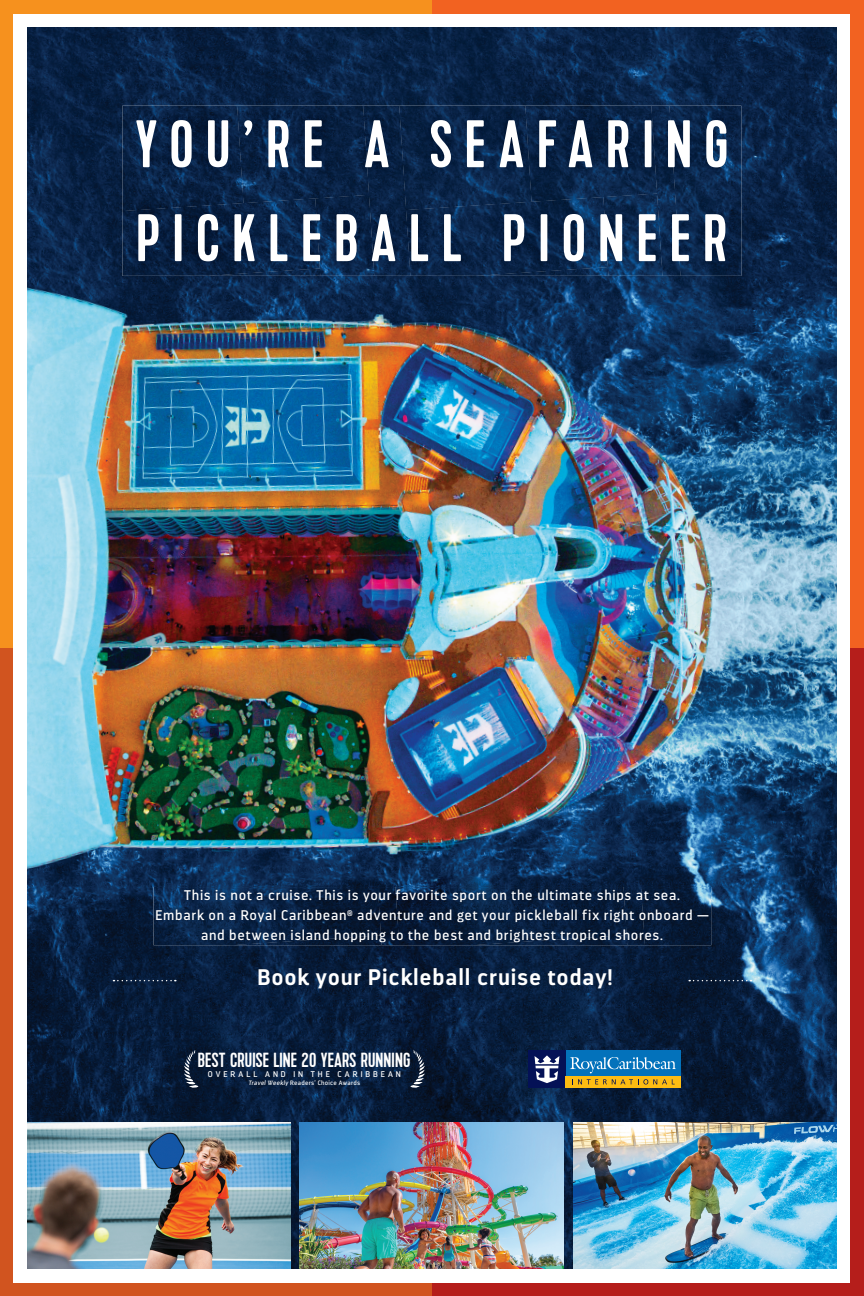
<style>
.page{position:relative;width:864px;height:1296px;background:#fff}
.page>*{position:absolute;margin:0;border:0;box-sizing:border-box;transform-origin:0 0}
.t1{font:67.1px/94px "Kapra";letter-spacing:.185em;color:#fff}
.t2{font:700 22.5px "Darwin";letter-spacing:.035em;color:#fff}
.t3{font:20.45px "Kapra";letter-spacing:.005em;color:#fff}
.t4{font:14px/20px "Darwin";letter-spacing:.05em;color:#fff;text-align:center}
.t5{font:8.25px "Darwin";letter-spacing:.37em;color:#fff}
.t6{font:6.35px "Darwin";letter-spacing:.045em;color:#fff}
.s1{font-style:italic}
</style>
<div class="page">
<div style="left:0;top:0;width:432px;height:648px;background:#f6911e"></div>
<div style="left:432px;top:648px;width:432px;height:648px;background:#b51e1b"></div>
<div style="left:0;top:648px;width:432px;height:648px;background:#d1541f"></div>
<div style="left:432px;top:0;width:432px;height:648px;background:#f26221"></div>
<div style="left:14px;top:14px;width:836px;height:1268px;background:#fff"></div>
<img style="left:27px;top:27px;width:810px;height:1242px">
<img style="left:300px;top:1122px;width:264px;height:147px">
<img style="left:27px;top:1122px;width:264px;height:147px">
<img style="left:573px;top:1122px;width:264px;height:147px">
<img style="left:122px;top:106px;width:115px;height:92px">
<img style="left:237px;top:106px;width:126px;height:92px">
<img style="left:363px;top:106px;width:43px;height:170px">
<img style="left:399px;top:106px;width:126px;height:104px">
<img style="left:525px;top:106px;width:126px;height:91px">
<img style="left:651px;top:106px;width:18px;height:170px">
<img style="left:669px;top:106px;width:72px;height:170px">
<img style="left:122px;top:198px;width:193px;height:78px">
<img style="left:315px;top:195px;width:59px;height:81px">
<img style="left:406px;top:197px;width:197px;height:79px">
<img style="left:603px;top:193px;width:60px;height:83px">
<img style="left:205px;top:268px;width:115px;height:8px">
<img style="left:473px;top:267px;width:136px;height:9px">
<img style="left:154px;top:887px;width:224px;height:58px">
<img style="left:378px;top:887px;width:17px;height:58px">
<img style="left:395px;top:887px;width:228px;height:58px">
<img style="left:623px;top:887px;width:18px;height:58px">
<img style="left:641px;top:887px;width:70px;height:58px">
<img style="left:229px;top:935px;width:153px;height:10px">
<img style="left:469px;top:935px;width:158px;height:10px">
<div style="left:528px;top:1050px;width:153px;height:37px;background:#0372bb"></div>
<div style="left:528px;top:1050px;width:38px;height:37px;background:#041156"></div>
<div style="left:566px;top:1076px;width:115px;height:11px;background:#fdbc12"></div>
<svg style="left:572px;top:1079px;width:103px;height:6px"></svg>
<svg style="left:535px;top:1055px;width:24px;height:28px"></svg>
<svg style="left:570px;top:1057px;width:106px;height:16px"></svg>
<svg style="left:689px;top:980px;width:63px;height:1px"></svg>
<svg style="left:113px;top:980px;width:63px;height:1px"></svg>
<svg style="left:184px;top:1050px;width:15px;height:38px"></svg>
<svg style="left:410px;top:1050px;width:15px;height:38px"></svg>
<h1 class="t1" style="left:135px;top:99px;width:595px">YOU’RE A SEAFARING<br>PICKLEBALL PIONEER</h1>
<p class="t4" style="left:156px;top:886px;width:554px">This is not a cruise. This is your favorite sport on the ultimate ships at sea.<br>Embark on a Royal Caribbean<sup>®</sup> adventure and get your pickleball fix right onboard — and between island hopping to the best and brightest tropical shores.</p>
<h2 class="t2" style="left:258px;top:964px;width:357px">Book your Pickleball cruise today!</h2>
<h3 class="t3" style="left:198px;top:1048px;width:214px">BEST CRUISE LINE 20 YEARS RUNNING</h3>
<p class="t5" style="left:208px;top:1069px;width:195px">OVERALL AND IN THE CARIBBEAN</p>
<p class="t6" style="left:249px;top:1079px;width:113px"><span class="s1">Travel Weekly</span> Readers’ Choice Awards</p>
</div>
